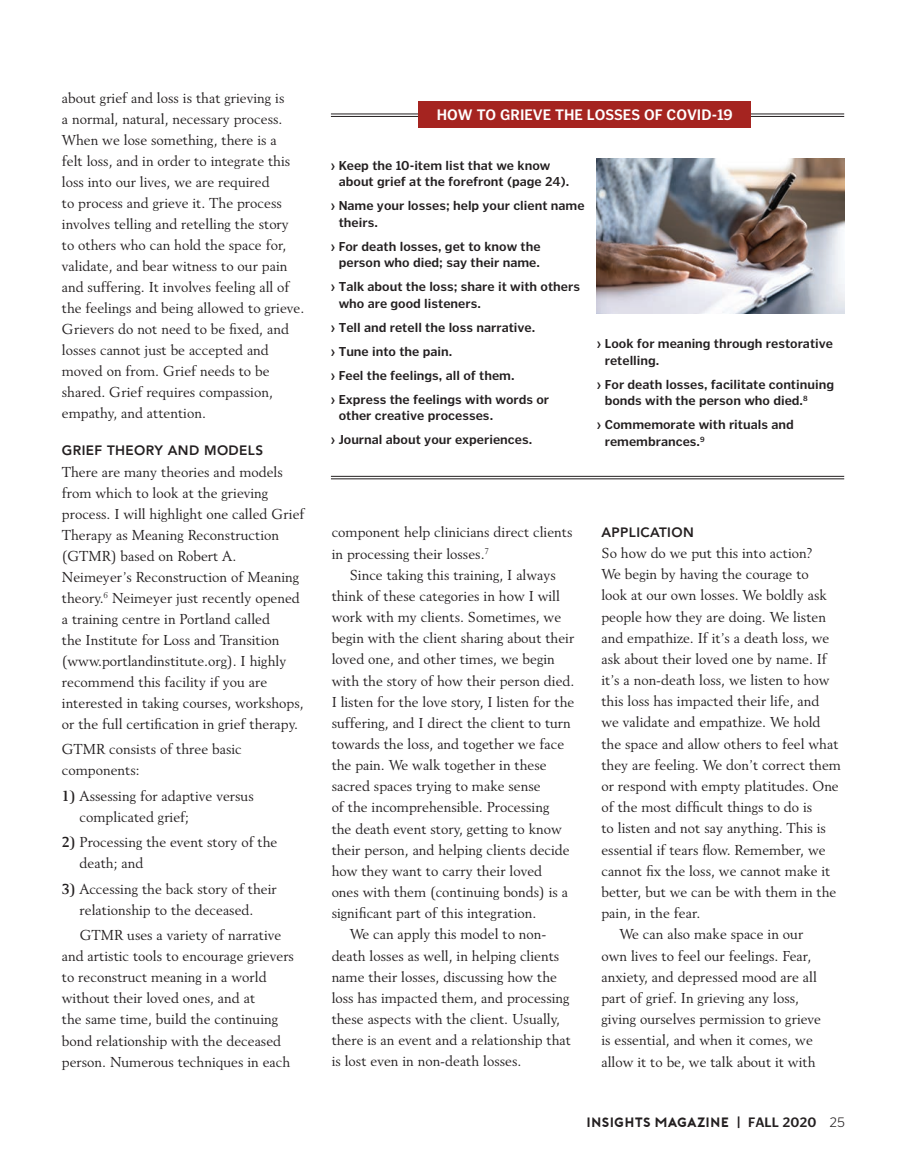
<style>
.page{position:relative;width:905px;height:1161px;background:#fff}
.page>*{position:absolute;margin:0;border:0;box-sizing:border-box;transform-origin:0 0}
.t1{font:700 15px "Poynter Text Sans";color:#fff}
.t2{font:14.25px/21px "Revival 565 BT";color:#231f20}
.t3{font:800 13.5px "Avenir";letter-spacing:.03em;color:#231f20}
.t4{font:13.5px "Porter Bold DEMO";color:#231f20}
.t5{font:700 12.75px/16.5px "Poynter Text Sans";color:#231f20}
.s1{font-weight:700}
.s2{font-family:"Poynter Text Sans";font-weight:700}
.s3{font-family:"Poynter Text Sans";font-weight:300}
</style>
<div class="page">
<hr style="left:331px;top:476px;width:513px;height:1px;background:#231f20">
<hr style="left:331px;top:479px;width:513px;height:1px;background:#231f20">
<hr style="left:331px;top:114px;width:513px;height:1px;background:#231f20">
<hr style="left:331px;top:116px;width:513px;height:1px;background:#231f20">
<div style="left:418px;top:102px;width:333px;height:26px;background:#a52420"></div>
<img style="left:596px;top:158px;width:248px;height:156px">
<p class="t2" style="left:62px;top:87px;width:244px">about grief and loss is that grieving is<br>a normal, natural, necessary process.<br>When we lose something, there is a<br>felt loss, and in order to integrate this loss into our lives, we are required<br>to process and grieve it. The process involves telling and retelling the story to others who can hold the space for, validate, and bear witness to our pain and suffering. It involves feeling all of the feelings and being allowed to grieve.<br>Grievers do not need to be fixed, and losses cannot just be accepted and moved on from. Grief needs to be shared. Grief requires compassion, empathy, and attention.</p>
<p class="t3" style="left:62px;top:443px;width:203px">GRIEF THEORY AND MODELS</p>
<p class="t2" style="left:62px;top:461px;width:244px">There are many theories and models from which to look at the grieving process. I will highlight one called Grief Therapy as Meaning Reconstruction (GTMR) based on Robert A.<br>Neimeyer’s Reconstruction of Meaning theory.<sup>6</sup> Neimeyer just recently opened a training centre in Portland called<br>the Institute for Loss and Transition (www.portlandinstitute.org). I highly recommend this facility if you are interested in taking courses, workshops, or the full certification in grief therapy.</p>
<p class="t2" style="left:62px;top:739px;width:181px">GTMR consists of three basic components:</p>
<p class="t2" style="left:80px;top:785px;width:176px;text-indent:-18px"><span class="s1">1)</span> Assessing for adaptive versus complicated grief;</p>
<p class="t2" style="left:80px;top:832px;width:199px;text-indent:-18px"><span class="s1">2)</span> Processing the event story of the death; and</p>
<p class="t2" style="left:62px;top:878px;width:216px;text-align:center"><span class="s1">3)</span> Accessing the back story of their relationship to the deceased.</p>
<p class="t2" style="left:62px;top:925px;width:234px;text-indent:18px">GTMR uses a variety of narrative and artistic tools to encourage grievers to reconstruct meaning in a world without their loved ones, and at<br>the same time, build the continuing bond relationship with the deceased person. Numerous techniques in each</p>
<p class="t1" style="left:437px;top:107px;width:297px">HOW TO GRIEVE THE LOSSES OF COVID-19</p>
<p class="t5" style="left:339px;top:157px;width:232px;text-indent:-8px">› Keep the 10-item list that we know about grief at the forefront (page 24).</p>
<p class="t5" style="left:339px;top:198px;width:247px;text-indent:-8px">› Name your losses; help your client name theirs.</p>
<p class="t5" style="left:331px;top:238px;width:211px;text-align:center">› For death losses, get to know the person who died; say their name.</p>
<p class="t5" style="left:339px;top:279px;width:243px;text-indent:-8px">› Talk about the loss; share it with others who are good listeners.</p>
<p class="t5" style="left:331px;top:315px;width:220px;line-height:24px">› Tell and retell the loss narrative.<br>› Tune into the pain.<br>› Feel the feelings, all of them.<br>› Express the feelings with words or</p>
<p class="t5" style="left:331px;top:404px;width:203px;line-height:24px;text-indent:8px">other creative processes.<br>› Journal about your experiences.</p>
<p class="t5" style="left:604px;top:336px;width:230px;text-indent:-8px">› Look for meaning through restorative retelling.</p>
<p class="t5" style="left:604px;top:376px;width:231px;text-indent:-8px">› For death losses, facilitate continuing bonds with the person who died.<sup>8</sup></p>
<p class="t5" style="left:604px;top:417px;width:191px;text-indent:-8px">› Commemorate with rituals and remembrances.<sup>9</sup></p>
<p class="t2" style="left:331px;top:522px;width:242px">component help clinicians direct clients in processing their losses.<sup>7</sup></p>
<p class="t2" style="left:349px;top:564px;width:208px">Since taking this training, I always</p>
<p class="t2" style="left:331px;top:585px;width:230px">think of these categories in how I will</p>
<p class="t2" style="left:331px;top:606px;width:231px">work with my clients. Sometimes, we</p>
<p class="t2" style="left:331px;top:628px;width:244px">begin with the client sharing about their</p>
<p class="t2" style="left:331px;top:649px;width:225px">loved one, and other times, we begin</p>
<p class="t2" style="left:331px;top:670px;width:244px">with the story of how their person died.</p>
<p class="t2" style="left:331px;top:691px;width:244px">I listen for the love story, I listen for the</p>
<p class="t2" style="left:331px;top:712px;width:241px">suffering, and I direct the client to turn</p>
<p class="t2" style="left:331px;top:733px;width:234px">towards the loss, and together we face</p>
<p class="t2" style="left:331px;top:754px;width:216px">the pain. We walk together in these</p>
<p class="t2" style="left:331px;top:776px;width:210px">sacred spaces trying to make sense</p>
<p class="t2" style="left:331px;top:797px;width:219px">of the incomprehensible. Processing</p>
<p class="t2" style="left:331px;top:818px;width:232px">the death event story, getting to know</p>
<p class="t2" style="left:331px;top:839px;width:239px">their person, and helping clients decide</p>
<p class="t2" style="left:331px;top:860px;width:212px">how they want to carry their loved</p>
<p class="t2" style="left:331px;top:881px;width:238px">ones with them (continuing bonds) is a</p>
<p class="t2" style="left:331px;top:903px;width:206px">significant part of this integration.</p>
<p class="t2" style="left:349px;top:924px;width:198px">We can apply this model to non-</p>
<p class="t2" style="left:331px;top:945px;width:229px">death losses as well, in helping clients</p>
<p class="t2" style="left:331px;top:966px;width:227px">name their losses, discussing how the</p>
<p class="t2" style="left:331px;top:987px;width:239px">loss has impacted them, and processing</p>
<p class="t2" style="left:331px;top:1008px;width:230px">these aspects with the client. Usually,</p>
<p class="t2" style="left:331px;top:1030px;width:241px">there is an event and a relationship that</p>
<p class="t2" style="left:331px;top:1051px;width:191px">is lost even in non-death losses.</p>
<p class="t3" style="left:601px;top:524px;width:94px">APPLICATION</p>
<p class="t2" style="left:601px;top:542px;width:212px">So how do we put this into action?</p>
<p class="t2" style="left:601px;top:563px;width:209px">We begin by having the courage to</p>
<p class="t2" style="left:601px;top:585px;width:227px">look at our own losses. We boldly ask</p>
<p class="t2" style="left:601px;top:606px;width:226px">people how they are doing. We listen</p>
<p class="t2" style="left:601px;top:627px;width:229px">and empathize. If it’s a death loss, we</p>
<p class="t2" style="left:601px;top:648px;width:227px">ask about their loved one by name. If</p>
<p class="t2" style="left:601px;top:669px;width:229px">it’s a non-death loss, we listen to how</p>
<p class="t2" style="left:601px;top:691px;width:219px">this loss has impacted their life, and</p>
<p class="t2" style="left:601px;top:712px;width:220px">we validate and empathize. We hold</p>
<p class="t2" style="left:601px;top:733px;width:238px">the space and allow others to feel what</p>
<p class="t2" style="left:601px;top:754px;width:241px">they are feeling. We don’t correct them</p>
<p class="t2" style="left:601px;top:775px;width:239px">or respond with empty platitudes. One</p>
<p class="t2" style="left:601px;top:797px;width:212px">of the most difficult things to do is</p>
<p class="t2" style="left:601px;top:818px;width:226px">to listen and not say anything. This is</p>
<p class="t2" style="left:601px;top:839px;width:226px">essential if tears flow. Remember, we</p>
<p class="t2" style="left:601px;top:860px;width:230px">cannot fix the loss, we cannot make it</p>
<p class="t2" style="left:601px;top:881px;width:236px">better, but we can be with them in the</p>
<p class="t2" style="left:601px;top:902px;width:100px">pain, in the fear.</p>
<p class="t2" style="left:619px;top:924px;width:185px">We can also make space in our</p>
<p class="t2" style="left:601px;top:945px;width:211px">own lives to feel our feelings. Fear,</p>
<p class="t2" style="left:601px;top:966px;width:217px">anxiety, and depressed mood are all</p>
<p class="t2" style="left:601px;top:987px;width:199px">part of grief. In grieving any loss,</p>
<p class="t2" style="left:601px;top:1008px;width:221px">giving ourselves permission to grieve</p>
<p class="t2" style="left:601px;top:1030px;width:213px">is essential, and when it comes, we</p>
<p class="t2" style="left:601px;top:1051px;width:215px">allow it to be, we talk about it with</p>
<p class="t4" style="left:586px;top:1115px;width:260px">INSIGHTS MAGAZINE | <span class="s2">FALL 2020</span> <span class="s3">25</span></p>
</div>
